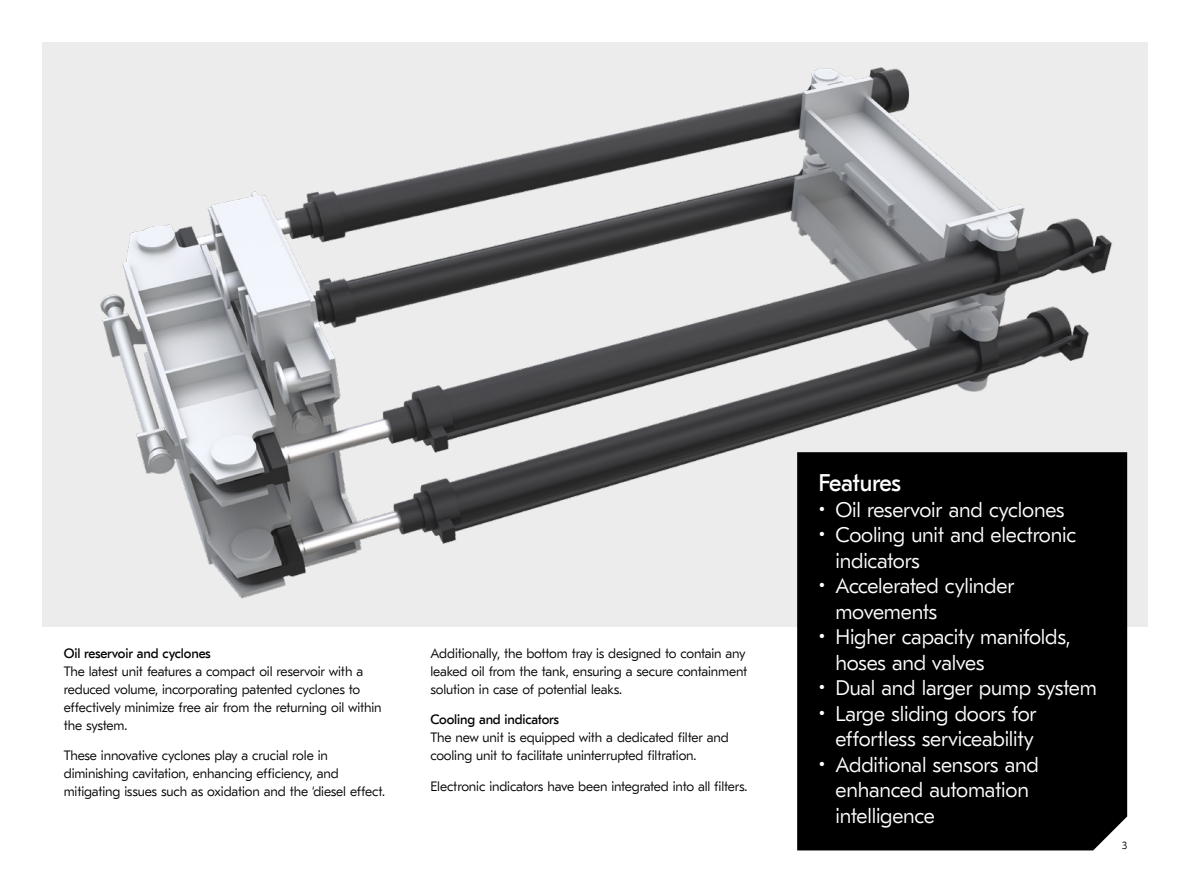
<style>
.page{position:relative;width:1191px;height:893px;background:#fff}
.page>*{position:absolute;margin:0;border:0;box-sizing:border-box;transform-origin:0 0}
.t1{font:24px "GT Eesti Text";letter-spacing:-.025em;color:#fff}
.t2{font:300 21px/25.5px "GT Eesti Pro Text";letter-spacing:-.01em;color:#fff}
.t3{font:300 13.5px/18px "GT Eesti Pro Text";letter-spacing:-.01em;color:#000}
.t4{font:13.5px "GT Eesti Text";letter-spacing:-.01em;color:#000}
.t5{font:300 10.5px "GT Eesti Pro Text";color:#000}
</style>
<div class="page">
<img style="left:43px;top:43px;width:1105px;height:584px">
<div style="left:797px;top:452px;width:330px;height:398px;background:#000"></div>
<p class="t4" style="left:64px;top:645px;width:149px">Oil reservoir and cyclones</p>
<p class="t3" style="left:64px;top:662px;width:319px">The latest unit features a compact oil reservoir with a reduced volume, incorporating patented cyclones to effectively minimize free air from the returning oil within the system.</p>
<p class="t3" style="left:64px;top:747px;width:323px">These innovative cyclones play a crucial role in diminishing cavitation, enhancing efficiency, and mitigating issues such as oxidation and the ‘diesel effect.</p>
<p class="t3" style="left:430px;top:644px;width:318px">Additionally, the bottom tray is designed to contain any leaked oil from the tank, ensuring a secure containment solution in case of potential leaks.</p>
<p class="t4" style="left:430px;top:712px;width:130px">Cooling and indicators</p>
<p class="t3" style="left:430px;top:729px;width:300px">The new unit is equipped with a dedicated filter and cooling unit to facilitate uninterrupted filtration.</p>
<p class="t3" style="left:430px;top:778px;width:318px">Electronic indicators have been integrated into all filters.</p>
<h1 class="t1" style="left:818px;top:470px;width:84px">Features</h1>
<h2 class="t2" style="left:818px;top:497px;width:248px">• Oil reservoir and cyclones</h2>
<h2 class="t2" style="left:835px;top:523px;width:242px;text-indent:-17px">• Cooling unit and electronic indicators</h2>
<h2 class="t2" style="left:835px;top:574px;width:180px;text-indent:-17px">• Accelerated cylinder movements</h2>
<h2 class="t2" style="left:835px;top:625px;width:237px;text-indent:-17px">• Higher capacity manifolds, hoses and valves</h2>
<h2 class="t2" style="left:818px;top:676px;width:280px">• Dual and larger pump system</h2>
<h2 class="t2" style="left:818px;top:701px;width:220px;text-align:right">• Large sliding doors for effortless serviceability</h2>
<h2 class="t2" style="left:835px;top:752px;width:205px;text-indent:-17px">• Additional sensors and enhanced automation intelligence</h2>
<p class="t5" style="left:1122px;top:840px;width:7px">3</p>
</div>
